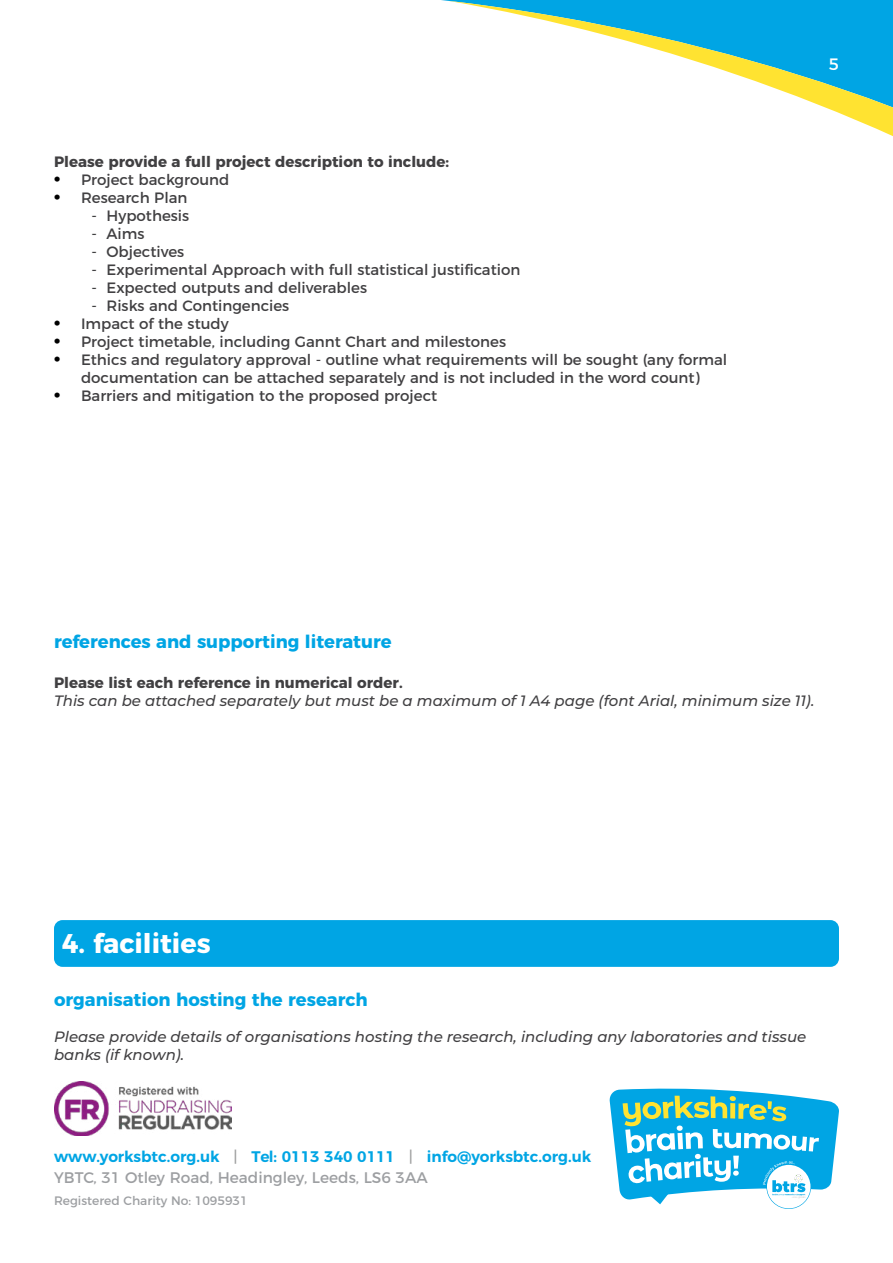
<style>
.page{position:relative;width:893px;height:1263px;background:#fff}
.page>*{position:absolute;margin:0;border:0;box-sizing:border-box;transform-origin:0 0}
.t1{font:700 27px "Montserrat";color:#fff}
.t2{font:700 18px "Montserrat";color:#00a5e4}
.t3{font:16.5px "Montserrat";color:#fff}
.t4{font:600 15.3px/21.1px "Montserrat";color:#00a5e4}
.t5{font:15px/18px "Montserrat";color:#414042;text-align:center}
.t6{font:italic 500 15px/18px "Montserrat";color:#414042}
.t7{font:700 15px "Montserrat";color:#414042}
.t8{font:12.3px "Montserrat";color:#9d9fa2}
.s1{font-family:"Times";font-size:18px;color:#000}
.s2{font-weight:400;color:#9e9f9f}
.s3{font-weight:400;color:#9d9fa2}
</style>
<div class="page">
<svg style="left:649px;top:1182px;width:21px;height:22px"></svg>
<svg style="left:609px;top:1088px;width:230px;height:112px"></svg>
<svg style="left:441px;top:0;width:452px;height:1px"></svg>
<svg style="left:449px;top:1px;width:444px;height:135px"></svg>
<img style="left:54px;top:1081px;width:178px;height:55px">
<div style="left:54px;top:920px;width:785px;height:47px;background:#00a5e4;border-radius:9px"></div>
<p class="t7" style="left:54px;top:150px;width:397px">Please provide a full project description to include:</p>
<p class="t5" style="left:54px;top:170px;width:177px"><span class="s1">•</span> Project background</p>
<p class="t5" style="left:54px;top:188px;width:135px"><span class="s1">•</span> Research Plan</p>
<p class="t5" style="left:92px;top:206px;width:99px">- Hypothesis</p>
<p class="t5" style="left:92px;top:224px;width:55px">- Aims</p>
<p class="t5" style="left:92px;top:242px;width:94px">- Objectives</p>
<p class="t5" style="left:92px;top:260px;width:430px">- Experimental Approach with full statistical justification</p>
<p class="t5" style="left:92px;top:278px;width:277px">- Expected outputs and deliverables</p>
<p class="t5" style="left:92px;top:296px;width:199px">- Risks and Contingencies</p>
<p class="t5" style="left:54px;top:314px;width:176px"><span class="s1">•</span> Impact of the study</p>
<p class="t5" style="left:54px;top:332px;width:454px"><span class="s1">•</span> Project timetable, including Gannt Chart and milestones</p>
<p class="t5" style="left:54px;top:350px;width:675px"><span class="s1">•</span> Ethics and regulatory approval - outline what requirements will be sought (any formal documentation can be attached separately and is not included in the word count)</p>
<p class="t5" style="left:54px;top:386px;width:385px"><span class="s1">•</span> Barriers and mitigation to the proposed project</p>
<p class="t3" style="left:829px;top:51px;width:12px">5</p>
<p class="t2" style="left:54px;top:627px;width:339px">references and supporting literature</p>
<p class="t7" style="left:54px;top:670px;width:350px">Please list each reference in numerical order.</p>
<p class="t6" style="left:54px;top:691px;width:762px">This can be attached separately but must be a maximum of 1 A4 page (font Arial, minimum size 11).</p>
<h1 class="t1" style="left:62px;top:921px;width:150px">4. facilities</h1>
<p class="t2" style="left:54px;top:985px;width:315px">organisation hosting the research</p>
<p class="t6" style="left:54px;top:1027px;width:754px">Please provide details of organisations hosting the research, including any laboratories and tissue banks (if known).</p>
<p class="t4" style="left:54px;top:1144px;width:539px">www.yorksbtc.org.uk <span class="s2">|</span> Tel: 0113 340 0111 <span class="s2">|</span> info@yorksbtc.org.uk<br><span class="s3">YBTC, 31 Otley Road, Headingley, Leeds, LS6 3AA</span></p>
<p class="t8" style="left:54px;top:1191px;width:195px">Registered Charity No: 1095931</p>
</div>
